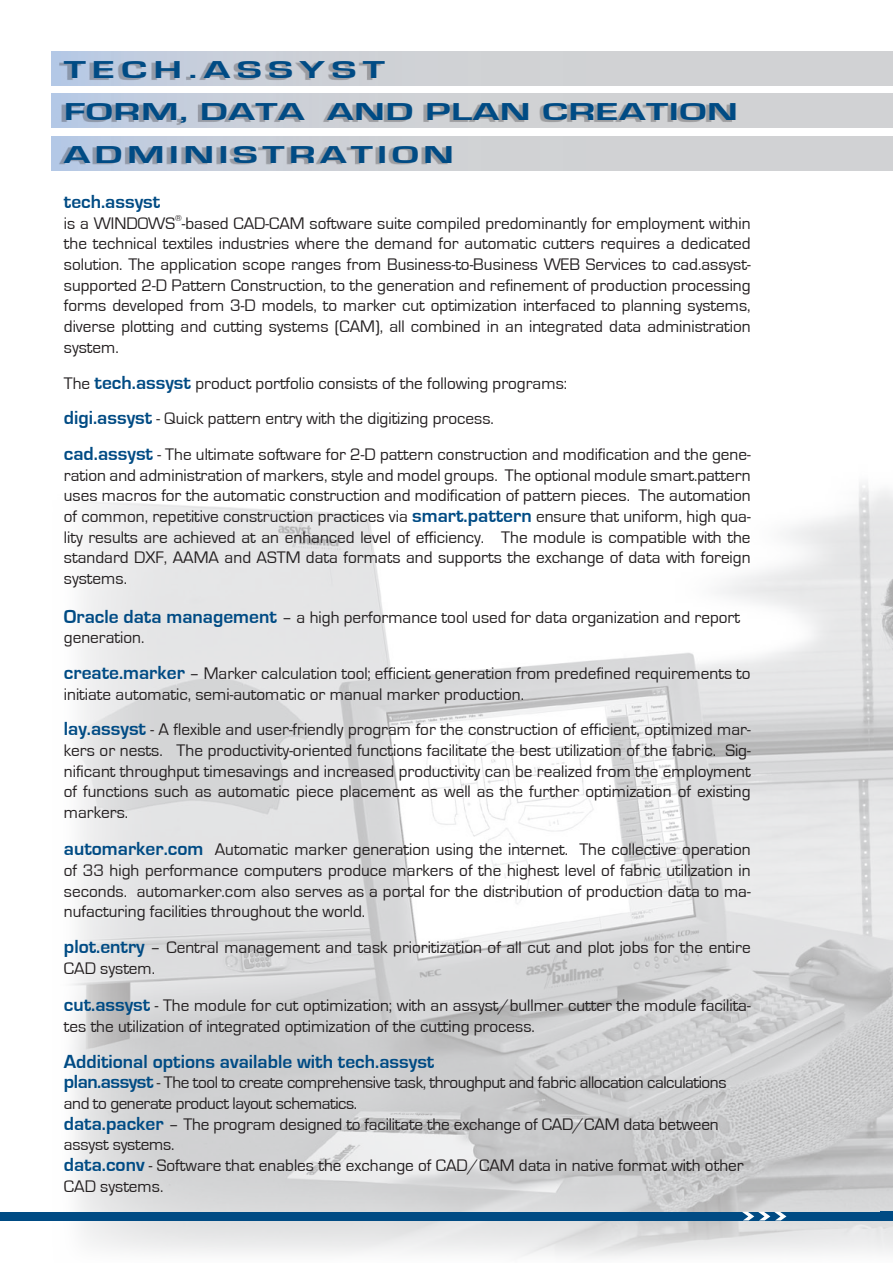
<style>
.page{position:relative;width:893px;height:1263px;background:#fff}
.page>*{position:absolute;margin:0;border:0;box-sizing:border-box;transform-origin:0 0}
.t1{font:700 25.2px/42.3px "Eurostile";letter-spacing:.1em;color:#004b84;scale:1.67 1}
.t2{font:700 19.5px "Eurostile";color:#004b84}
.t3{font:17.25px/20.7px "Eurostile";color:#231f20}
.s1{font-weight:700;font-size:19.5px;color:#004b84}
</style>
<div class="page">
<img style="left:52px;top:483px;width:841px;height:775px">
<div style="left:45px;top:50px;width:846px;height:39px;background:#231f20;opacity:.3"></div>
<div style="left:45px;top:93px;width:846px;height:39px;background:#231f20;opacity:.3"></div>
<div style="left:45px;top:135px;width:846px;height:39px;background:#231f20;opacity:.3"></div>
<div style="left:0;top:1212px;width:893px;height:8px;background:#004b84"></div>
<svg style="left:742px;top:1212px;width:44px;height:8px"></svg>
<div style="left:886px;top:50px;width:7px;height:39px;background:#d1d2d4"></div>
<div style="left:886px;top:93px;width:7px;height:38px;background:#d1d2d4"></div>
<div style="left:886px;top:135px;width:7px;height:39px;background:#d1d2d4"></div>
<h1 class="t1" style="left:64px;top:49px;width:405px">TECH.ASSYST<br>FORM, DATA AND PLAN CREATION<br>ADMINISTRATION</h1>
<p class="t2" style="left:64px;top:191px;width:98px">tech.assyst</p>
<p class="t3" style="left:64px;top:213px;width:688px;text-align:justify">is a WINDOWS<sup>®</sup>-based CAD-CAM software suite compiled predominantly for employment within the technical textiles industries where the demand for automatic cutters requires a dedicated solution. The application scope ranges from Business-to-Business WEB Services to cad.assyst&shy;supported 2-D Pattern Construction, to the generation and refinement of production processing forms developed from 3-D models, to marker cut optimization interfaced to planning systems, diverse plotting and cutting systems (CAM), all combined in an integrated data administration system.</p>
<p class="t3" style="left:64px;top:365px;width:688px;line-height:35.7px">The <span class="s1">tech.assyst</span> product portfolio consists of the following programs:<br><span class="s1">digi.assyst</span> - Quick pattern entry with the digitizing process.<br><span class="s1">cad.assyst</span> - The ultimate software for 2-D pattern construction and modification and the gene-</p>
<p class="t3" style="left:64px;top:465px;width:688px;text-align:justify">ration and administration of markers, style and model groups. The optional module smart.pattern uses macros for the automatic construction and modification of pattern pieces. The automation of common, repetitive construction practices via <span class="s1">smart.pattern</span> ensure that uniform, high qua&shy;lity results are achieved at an enhanced level of efficiency. The module is compatible with the standard DXF, AAMA and ASTM data formats and supports the exchange of data with foreign systems.</p>
<p class="t3" style="left:64px;top:607px;width:678px"><span class="s1">Oracle data management</span> – a high performance tool used for data organization and report generation.</p>
<p class="t3" style="left:64px;top:663px;width:688px"><span class="s1">create.marker</span> – Marker calculation tool; efficient generation from predefined requirements to initiate automatic, semi-automatic or manual marker production.</p>
<p class="t3" style="left:64px;top:720px;width:688px;text-align:justify"><span class="s1">lay.assyst</span> - A flexible and user-friendly program for the construction of efficient, optimized mar&shy;kers or nests. The productivity-oriented functions facilitate the best utilization of the fabric. Sig&shy;nificant throughput timesavings and increased productivity can be realized from the employment of functions such as automatic piece placement as well as the further optimization of existing markers.</p>
<p class="t3" style="left:64px;top:840px;width:688px;text-align:justify"><span class="s1">automarker.com</span> Automatic marker generation using the internet. The collective operation of 33 high performance computers produce markers of the highest level of fabric utilization in seconds. automarker.com also serves as a portal for the distribution of production data to ma&shy;nufacturing facilities throughout the world.</p>
<p class="t3" style="left:64px;top:937px;width:688px"><span class="s1">plot.entry</span> – Central management and task prioritization of all cut and plot jobs for the entire<br>CAD system.</p>
<p class="t3" style="left:64px;top:995px;width:688px"><span class="s1">cut.assyst</span> - The module for cut optimization; with an assyst/bullmer cutter the module facilita&shy;tes the utilization of integrated optimization of the cutting process.</p>
<p class="t2" style="left:64px;top:1050px;width:372px">Additional options available with tech.assyst</p>
<p class="t3" style="left:64px;top:1072px;width:681px"><span class="s1">plan.assyst</span> - The tool to create comprehensive task, throughput and fabric allocation calculations and to generate product layout schematics.<br><span class="s1">data.packer</span> – The program designed to facilitate the exchange of CAD/CAM data between assyst systems.<br><span class="s1">data.conv</span> - Software that enables the exchange of CAD/CAM data in native format with other CAD systems.</p>
</div>
